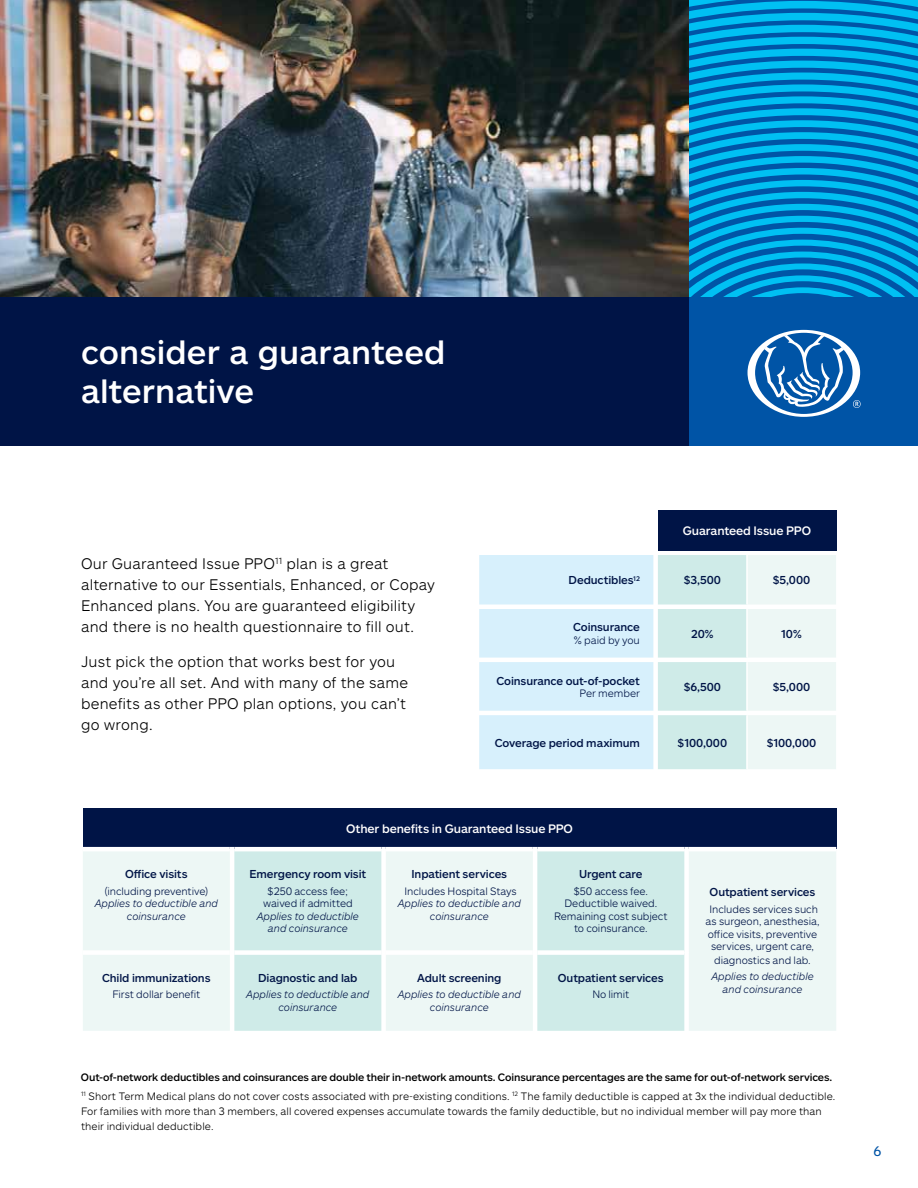
<style>
.page{position:relative;width:918px;height:1188px;background:#fff}
.page>*{position:absolute;margin:0;border:0;box-sizing:border-box;transform-origin:0 0}
.t1{font:500 33px/39px "Allstate Sans";letter-spacing:.005em;color:#fff}
.t2{font:300 15px/21px "Allstate Sans";letter-spacing:.015em;color:#000}
.t3{font:13.5px "Allstate Sans";color:#0054a6}
.t4{font:500 12px "Allstate Sans";letter-spacing:-.01em;color:#fff}
.t5{font:500 11.25px "Allstate Sans";letter-spacing:-.01em;color:#001446}
.t6{font:300 10.5px/12.6px "Allstate Sans";letter-spacing:-.01em;color:#001446;text-align:center}
.t7{font:500 10.5px/18.5px "Allstate Sans";letter-spacing:-.01em;color:#000}
.t8{font:italic 300 10.5px/12.6px "Allstate Sans";letter-spacing:-.005em;color:#001446;text-align:center}
.t9{font:300 10.5px/15px "Allstate Sans";letter-spacing:.01em;color:#000}
.s1{font-weight:300}
</style>
<div class="page">
<div style="left:658px;top:510px;width:178px;height:40px;background:#001446"></div>
<svg style="left:479px;top:555px;width:357px;height:214px;background:#ddf1f5"></svg>
<hr style="left:746px;top:555px;width:2px;height:49px;background:#fff">
<hr style="left:746px;top:609px;width:2px;height:49px;background:#fff">
<hr style="left:746px;top:662px;width:2px;height:49px;background:#fff">
<hr style="left:746px;top:715px;width:2px;height:54px;background:#fff">
<div style="left:83px;top:809px;width:753px;height:40px;background:#001446"></div>
<div style="left:83px;top:851px;width:753px;height:180px;background:#edf7f5"></div>
<svg style="left:234px;top:851px;width:450px;height:180px;background:#d9efec"></svg>
<div style="left:83px;top:950px;width:147px;height:5px;background:#fff"></div>
<svg style="left:230px;top:950px;width:4px;height:5px"></svg>
<div style="left:234px;top:950px;width:147px;height:5px;background:#fff"></div>
<svg style="left:381px;top:950px;width:5px;height:5px"></svg>
<div style="left:386px;top:950px;width:147px;height:5px;background:#fff"></div>
<svg style="left:533px;top:950px;width:4px;height:5px"></svg>
<div style="left:537px;top:950px;width:147px;height:5px;background:#fff"></div>
<hr style="left:83px;top:847px;width:147px;height:4px;background:#fff">
<hr style="left:234px;top:847px;width:147px;height:4px;background:#fff">
<hr style="left:386px;top:847px;width:147px;height:4px;background:#fff">
<hr style="left:537px;top:847px;width:147px;height:4px;background:#fff">
<hr style="left:689px;top:847px;width:147px;height:4px;background:#fff">
<img style="left:0;top:0;width:689px;height:297px">
<div style="left:0;top:297px;width:918px;height:149px;background:#001446"></div>
<div style="left:689px;top:295px;width:229px;height:151px;background:#0054a6"></div>
<svg style="left:748px;top:330px;width:113px;height:87px"></svg>
<svg style="left:689px;top:0;width:229px;height:8px;background:#009ad8"></svg>
<svg style="left:689px;top:8px;width:229px;height:12px;background:#0098d6"></svg>
<svg style="left:689px;top:20px;width:229px;height:12px;background:#0097d6"></svg>
<svg style="left:689px;top:32px;width:229px;height:12px;background:#0097d5"></svg>
<svg style="left:689px;top:44px;width:229px;height:12px;background:#0096d5"></svg>
<svg style="left:689px;top:56px;width:229px;height:12px;background:#0095d4"></svg>
<svg style="left:689px;top:68px;width:229px;height:12px;background:#0095d4"></svg>
<svg style="left:689px;top:80px;width:229px;height:11px;background:#0093d3"></svg>
<svg style="left:689px;top:91px;width:229px;height:12px;background:#0093d3"></svg>
<svg style="left:689px;top:103px;width:229px;height:12px;background:#0093d3"></svg>
<svg style="left:689px;top:115px;width:229px;height:182px;background:#008ecf"></svg>
<h1 class="t1" style="left:81px;top:331px;width:366px">consider a guaranteed alternative</h1>
<h2 class="t2" style="left:81px;top:553px;width:355px">Our Guaranteed Issue PPO<sup>11</sup> plan is a great alternative to our Essentials, Enhanced, or Copay Enhanced plans. You are guaranteed eligibility and there is no health questionnaire to fill out.</h2>
<h2 class="t2" style="left:81px;top:650px;width:329px">Just pick the option that works best for you and you’re all set. And with many of the same benefits as other PPO plan options, you can’t go wrong.</h2>
<p class="t4" style="left:683px;top:523px;width:130px">Guaranteed Issue PPO</p>
<p class="t5" style="left:569px;top:573px;width:73px">Deductibles<sup>12</sup></p>
<p class="t5" style="left:684px;top:573px;width:39px">$3,500</p>
<p class="t5" style="left:773px;top:573px;width:39px">$5,000</p>
<p class="t5" style="left:573px;top:620px;width:68px">Coinsurance</p>
<p class="t6" style="left:573px;top:634px;width:68px">% paid by you</p>
<p class="t5" style="left:691px;top:627px;width:24px">20%</p>
<p class="t5" style="left:781px;top:627px;width:22px">10%</p>
<p class="t5" style="left:496px;top:673px;width:145px">Coinsurance out-of-pocket</p>
<p class="t6" style="left:580px;top:687px;width:62px">Per member</p>
<p class="t5" style="left:684px;top:680px;width:39px">$6,500</p>
<p class="t5" style="left:773px;top:680px;width:39px">$5,000</p>
<p class="t5" style="left:495px;top:735px;width:147px">Coverage period maximum</p>
<p class="t5" style="left:678px;top:735px;width:51px">$100,000</p>
<p class="t5" style="left:767px;top:735px;width:51px">$100,000</p>
<p class="t5" style="left:125px;top:867px;width:64px">Office visits</p>
<p class="t6" style="left:105px;top:884px;width:105px">(including preventive)</p>
<p class="t8" style="left:95px;top:897px;width:125px">Applies to deductible and coinsurance</p>
<p class="t5" style="left:102px;top:971px;width:110px">Child immunizations</p>
<p class="t6" style="left:112px;top:987px;width:90px">First dollar benefit</p>
<p class="t4" style="left:346px;top:821px;width:228px">Other benefits in Guaranteed Issue PPO</p>
<p class="t5" style="left:250px;top:867px;width:118px">Emergency room visit</p>
<p class="t6" style="left:263px;top:884px;width:91px">$250 access fee; waived if admitted</p>
<p class="t8" style="left:257px;top:909px;width:104px">Applies to deductible and coinsurance</p>
<p class="t5" style="left:258px;top:971px;width:101px">Diagnostic and lab</p>
<p class="t8" style="left:246px;top:987px;width:125px">Applies to deductible and coinsurance</p>
<p class="t5" style="left:412px;top:867px;width:97px">Inpatient services</p>
<p class="t6" style="left:405px;top:884px;width:114px">Includes Hospital Stays</p>
<p class="t8" style="left:398px;top:897px;width:125px">Applies to deductible and coinsurance</p>
<p class="t5" style="left:417px;top:971px;width:86px">Adult screening</p>
<p class="t8" style="left:398px;top:987px;width:125px">Applies to deductible and coinsurance</p>
<p class="t5" style="left:579px;top:867px;width:65px">Urgent care</p>
<p class="t6" style="left:554px;top:884px;width:115px">$50 access fee.<br>Deductible waived.<br>Remaining cost subject to coinsurance.</p>
<p class="t5" style="left:710px;top:885px;width:107px">Outpatient services</p>
<p class="t6" style="left:706px;top:902px;width:115px">Includes services such as surgeon, anesthesia, office visits, preventive services, urgent care, diagnostics and lab.</p>
<p class="t8" style="left:711px;top:969px;width:104px">Applies to deductible and coinsurance</p>
<p class="t5" style="left:558px;top:971px;width:107px">Outpatient services</p>
<p class="t6" style="left:592px;top:987px;width:39px">No limit</p>
<p class="t7" style="left:81px;top:1068px;width:756px">Out-of-network deductibles and coinsurances are double their in-network amounts. Coinsurance percentages are the same for out-of-network services.<br><sup>11</sup> <span class="s1">Short Term Medical plans do not cover costs associated with pre-existing conditions.</span> <sup>12</sup> <span class="s1">The family deductible is capped at 3x the individual deductible.</span></p>
<p class="t9" style="left:81px;top:1103px;width:742px">For families with more than 3 members, all covered expenses accumulate towards the family deductible, but no individual member will pay more than their individual deductible.</p>
<p class="t3" style="left:874px;top:1142px;width:9px">6</p>
</div>
